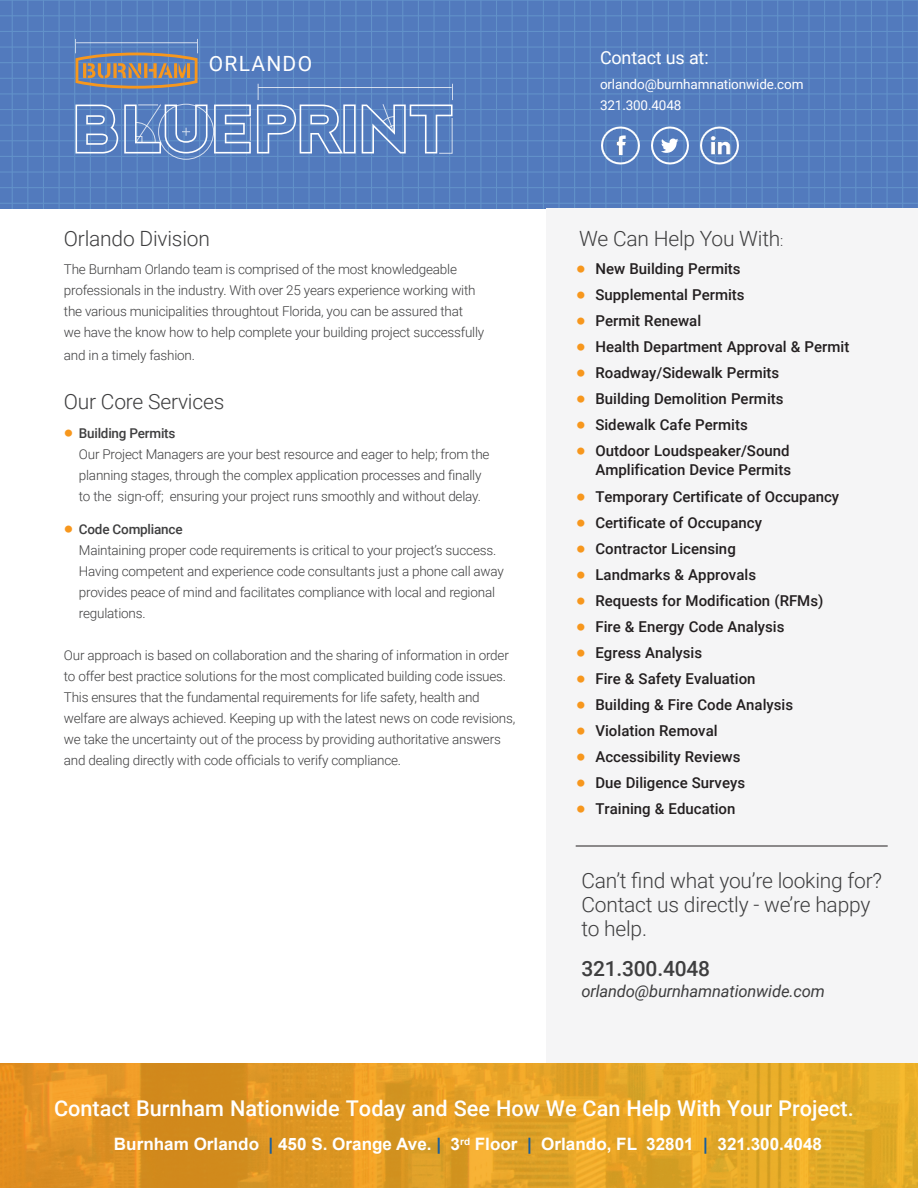
<style>
.page{position:relative;width:918px;height:1188px;background:#fff}
.page>*{position:absolute;margin:0;border:0;box-sizing:border-box;transform-origin:0 0}
.t1{font:500 21.75px "Roboto";color:#fff}
.t2{font:300 21px/24px "Roboto";letter-spacing:-.01em;color:#3e3e3f}
.t3{font:500 21px "Roboto";letter-spacing:-.01em;color:#3e3e3f}
.t4{font:21px "Roboto";letter-spacing:.06em;color:#fff}
.t5{font:18px "Roboto";letter-spacing:-.01em;color:#fff}
.t6{font:700 17.1px "Arial";color:#fff}
.t7{font:italic 16.5px "Roboto";letter-spacing:-.01em;color:#3e3e3f}
.t8{font:500 15px "Roboto";color:#231f20}
.t9{font:300 13.5px/21px "Roboto";letter-spacing:-.015em;color:#3e3e3f}
.t10{font:13.5px "Roboto";letter-spacing:-.01em;color:#fff}
.t11{font:500 13.5px "Roboto";letter-spacing:-.015em;color:#3e3e3f}
.s1{font-family:"Tahoma";font-weight:700;font-size:15px;color:#f7971d}
.s2{font-size:15px}
.s3{font-family:"Tahoma";font-weight:700;color:#f7971d}
.s4{color:#175d9e}
</style>
<div class="page">
<svg style="left:0;top:0;width:918px;height:208px;background:#547dbe"></svg>
<hr style="left:258px;top:87px;width:193px;height:1px;background:#fff">
<svg style="left:75px;top:105px;width:43px;height:49px;background:#7596ca"></svg>
<svg style="left:124px;top:104px;width:84px;height:49px;background:#7394ca"></svg>
<svg style="left:214px;top:105px;width:37px;height:48px;background:#7999cc"></svg>
<svg style="left:257px;top:84px;width:99px;height:69px;background:#6c8fc7"></svg>
<svg style="left:362px;top:84px;width:91px;height:70px;background:#6a8dc6"></svg>
<svg style="left:75px;top:39px;width:123px;height:50px;background:#818696"></svg>
<div style="left:546px;top:208px;width:372px;height:980px;background:#f5f5f6"></div>
<img style="left:602px;top:126px;width:37px;height:39px">
<img style="left:701px;top:126px;width:37px;height:39px">
<img style="left:651px;top:126px;width:38px;height:39px">
<svg style="left:0;top:1064px;width:918px;height:124px;background:#e19d25"></svg>
<hr style="left:576px;top:846px;width:311px;height:1px;background:#231f20">
<p class="t4" style="left:209px;top:49px;width:105px">ORLANDO</p>
<p class="t2" style="left:64px;top:226px;width:148px">Orlando Division</p>
<p class="t9" style="left:64px;top:259px;width:413px">The Burnham Orlando team is comprised of the most knowledgeable professionals in the industry. With over 25 years experience working with</p>
<p class="t9" style="left:64px;top:301px;width:401px">the various municipalities throughtout Florida, you can be assured that</p>
<p class="t9" style="left:64px;top:322px;width:422px">we have the know how to help complete your building project successfully</p>
<p class="t9" style="left:64px;top:344px;width:133px">and in a timely fashion.</p>
<p class="t2" style="left:64px;top:389px;width:162px">Our Core Services</p>
<p class="t11" style="left:64px;top:423px;width:113px"><span class="s1">•</span> Building Permits</p>
<p class="t9" style="left:79px;top:443px;width:412px">Our Project Managers are your best resource and eager to help; from the planning stages, through the complex application processes and finally</p>
<p class="t9" style="left:79px;top:485px;width:404px">to the sign-off; ensuring your project runs smoothly and without delay.</p>
<p class="t11" style="left:64px;top:519px;width:120px"><span class="s1">•</span> Code Compliance</p>
<p class="t9" style="left:79px;top:539px;width:427px">Maintaining proper code requirements is critical to your project’s success.<br>Having competent and experience code consultants just a phone call away provides peace of mind and facilitates compliance with local and regional regulations.</p>
<p class="t9" style="left:64px;top:644px;width:446px">Our approach is based on collaboration and the sharing of information in order</p>
<p class="t9" style="left:64px;top:665px;width:444px">to offer best practice solutions for the most complicated building code issues.</p>
<p class="t9" style="left:64px;top:686px;width:417px">This ensures that the fundamental requirements for life safety, health and</p>
<p class="t9" style="left:64px;top:707px;width:453px">welfare are always achieved. Keeping up with the latest news on code revisions, we take the uncertainty out of the process by providing authoritative answers</p>
<p class="t9" style="left:64px;top:749px;width:339px">and dealing directly with code officials to verify compliance.</p>
<p class="t5" style="left:600px;top:45px;width:110px">Contact us at:</p>
<p class="t10" style="left:600px;top:75px;width:205px">orlando@burnhamnationwide.com</p>
<p class="t10" style="left:600px;top:96px;width:83px">321.300.4048</p>
<p class="t2" style="left:579px;top:226px;width:206px">We Can Help You With<span class="s2">:</span></p>
<p class="t8" style="left:576px;top:258px;width:166px"><span class="s3">•</span> New Building Permits</p>
<p class="t8" style="left:576px;top:284px;width:170px"><span class="s3">•</span> Supplemental Permits</p>
<p class="t8" style="left:576px;top:310px;width:127px"><span class="s3">•</span> Permit Renewal</p>
<p class="t8" style="left:576px;top:336px;width:275px"><span class="s3">•</span> Health Department Approval &amp; Permit</p>
<p class="t8" style="left:576px;top:362px;width:205px"><span class="s3">•</span> Roadway/Sidewalk Permits</p>
<p class="t8" style="left:576px;top:388px;width:209px"><span class="s3">•</span> Building Demolition Permits</p>
<p class="t8" style="left:576px;top:414px;width:173px"><span class="s3">•</span> Sidewalk Cafe Permits</p>
<p class="t8" style="left:576px;top:440px;width:215px"><span class="s3">•</span> Outdoor Loudspeaker/Sound</p>
<p class="t8" style="left:595px;top:460px;width:197px">Amplification Device Permits</p>
<p class="t8" style="left:576px;top:486px;width:265px"><span class="s3">•</span> Temporary Certificate of Occupancy</p>
<p class="t8" style="left:576px;top:512px;width:188px"><span class="s3">•</span> Certificate of Occupancy</p>
<p class="t8" style="left:576px;top:538px;width:161px"><span class="s3">•</span> Contractor Licensing</p>
<p class="t8" style="left:576px;top:564px;width:182px"><span class="s3">•</span> Landmarks &amp; Approvals</p>
<p class="t8" style="left:576px;top:590px;width:249px"><span class="s3">•</span> Requests for Modification (RFMs)</p>
<p class="t8" style="left:576px;top:616px;width:210px"><span class="s3">•</span> Fire &amp; Energy Code Analysis</p>
<p class="t8" style="left:576px;top:642px;width:128px"><span class="s3">•</span> Egress Analysis</p>
<p class="t8" style="left:576px;top:668px;width:181px"><span class="s3">•</span> Fire &amp; Safety Evaluation</p>
<p class="t8" style="left:576px;top:694px;width:219px"><span class="s3">•</span> Building &amp; Fire Code Analysis</p>
<p class="t8" style="left:576px;top:720px;width:143px"><span class="s3">•</span> Violation Removal</p>
<p class="t8" style="left:576px;top:746px;width:166px"><span class="s3">•</span> Accessibility Reviews</p>
<p class="t8" style="left:576px;top:772px;width:171px"><span class="s3">•</span> Due Diligence Surveys</p>
<p class="t8" style="left:576px;top:799px;width:161px"><span class="s3">•</span> Training &amp; Education</p>
<p class="t2" style="left:581px;top:867px;width:302px">Can’t find what you’re looking for?<br>Contact us directly - we’re happy to help.</p>
<p class="t3" style="left:581px;top:954px;width:130px">321.300.4048</p>
<p class="t7" style="left:581px;top:980px;width:245px">orlando@burnhamnationwide.com</p>
<p class="t1" style="left:54px;top:1093px;width:801px">Contact Burnham Nationwide Today and See How We Can Help With Your Project.</p>
<p class="t6" style="left:114px;top:1133px;width:710px">Burnham Orlando <span class="s4">|</span> 450 S. Orange Ave. <span class="s4">|</span> 3<sup>rd</sup> Floor <span class="s4">|</span> Orlando, FL 32801 <span class="s4">|</span> 321.300.4048</p>
</div>
